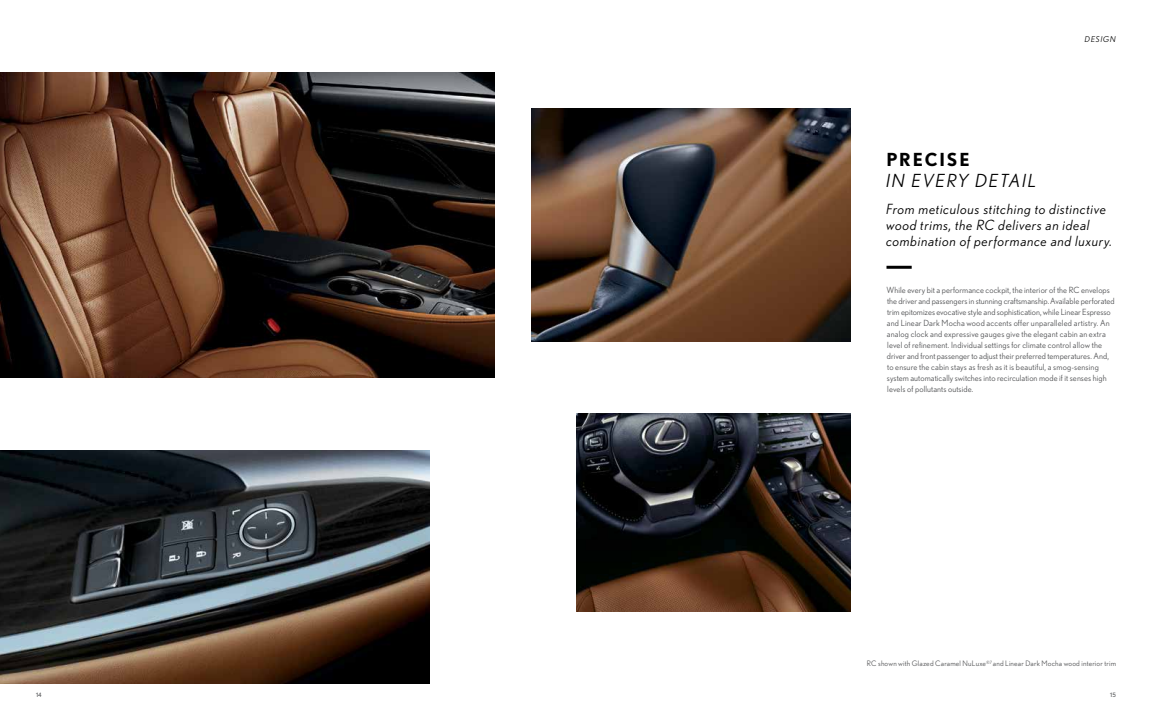
<style>
.page{position:relative;width:1152px;height:720px;background:#fff}
.page>*{position:absolute;margin:0;border:0;box-sizing:border-box;transform-origin:0 0}
.t1{font:italic 18px "Nobel";letter-spacing:.1em;color:#000}
.t2{font:700 18px "Nobel";letter-spacing:.1em;color:#000}
.t3{font:italic 14px/16px "Nobel";letter-spacing:.05em;color:#000}
.t4{font:8.5px/11px "Nobel";letter-spacing:.01em;color:#58595b}
.t5{font:italic 8px "Nobel";letter-spacing:.1em;color:#000}
.t6{font:7.5px "Nobel";letter-spacing:.025em;color:#58595b}
.t7{font:6px "Nobel";color:#58595b}
</style>
<div class="page">
<img style="left:0;top:72px;width:495px;height:306px">
<img style="left:0;top:450px;width:429px;height:234px">
<img style="left:576px;top:413px;width:274px;height:198px">
<img style="left:531px;top:108px;width:319px;height:234px">
<hr style="left:887px;top:266px;width:25px;height:3px;background:#000">
<p class="t5" style="left:1085px;top:34px;width:33px">DESIGN</p>
<h1 class="t2" style="left:886px;top:149px;width:85px">PRECISE</h1>
<h1 class="t1" style="left:886px;top:170px;width:152px">IN EVERY DETAIL</h1>
<h2 class="t3" style="left:886px;top:201px;width:227px">From meticulous stitching to distinctive wood trims, the RC delivers an ideal combination of performance and luxury.</h2>
<p class="t4" style="left:887px;top:284px;width:230px">While every bit a performance cockpit, the interior of the RC envelops the driver and passengers in stunning craftsmanship. Available perforated trim epitomizes evocative style and sophistication, while Linear Espresso and Linear Dark Mocha wood accents offer unparalleled artistry. An analog clock and expressive gauges give the elegant cabin an extra level of refinement. Individual settings for climate control allow the driver and front passenger to adjust their preferred temperatures. And, to ensure the cabin stays as fresh as it is beautiful, a smog-sensing system automatically switches into recirculation mode if it senses high levels of pollutants outside.</p>
<p class="t6" style="left:867px;top:659px;width:251px">RC shown with Glazed Caramel NuLuxe<sup>®7</sup> and Linear Dark Mocha wood interior trim</p>
<p class="t7" style="left:36px;top:692px;width:7px">14</p>
<p class="t7" style="left:1110px;top:692px;width:7px">15</p>
</div>
